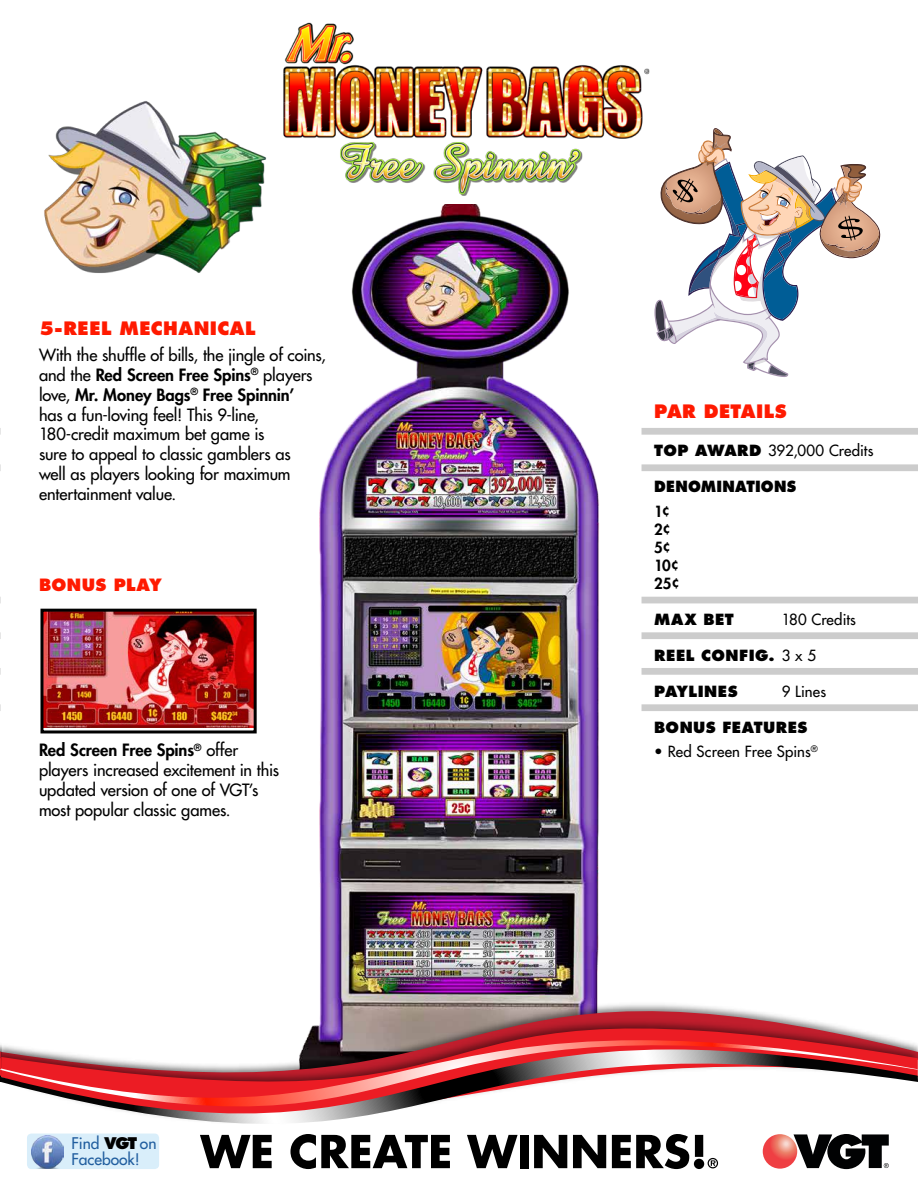
<style>
.page{position:relative;width:918px;height:1188px;background:#fff}
.page>*{position:absolute;margin:0;border:0;box-sizing:border-box;transform-origin:0 0}
.t1{font:800 18px "Futura Std";letter-spacing:.025em;color:#ff1a00}
.t2{font:500 16.5px/19.8px "Futura Std";letter-spacing:-.01em;color:#000}
.t3{font:800 16.5px "Futura Std";letter-spacing:.02em;color:#ff1a00}
.t4{font:500 15.6px/16.6px "Futura Std";color:#215e9f}
.t5{font:500 15px "Futura Std";letter-spacing:.005em;color:#000}
.t6{font:800 15px "Futura Std";letter-spacing:.03em;color:#000}
.t7{font:800 15px "Futura Std";letter-spacing:.03em;color:#000;scale:.95 1}
.t8{font:800 15px/18px "Futura Std";color:#000}
.s1{font-weight:800}
.s2{font-weight:800;color:#000}
.s3{font-weight:500}
</style>
<div class="page">
<img style="left:283px;top:22px;width:367px;height:174px">
<img style="left:217px;top:204px;width:486px;height:780px">
<img style="left:44px;top:613px;width:209px;height:114px">
<div style="left:40px;top:609px;width:217px;height:124px;border:3px solid #000"></div>
<div style="left:642px;top:428px;width:276px;height:7px;background:#ccc"></div>
<div style="left:642px;top:464px;width:276px;height:7px;background:#ccc"></div>
<div style="left:642px;top:597px;width:276px;height:6px;background:#ccc"></div>
<div style="left:642px;top:632px;width:276px;height:7px;background:#ccc"></div>
<div style="left:642px;top:668px;width:276px;height:7px;background:#ccc"></div>
<div style="left:642px;top:704px;width:276px;height:7px;background:#ccc"></div>
<svg style="left:210px;top:984px;width:638px;height:186px"></svg>
<svg style="left:1px;top:1025px;width:917px;height:21px"></svg>
<svg style="left:1px;top:1046px;width:917px;height:104px"></svg>
<svg style="left:0;top:1045px;width:1px;height:37px"></svg>
<svg style="left:763px;top:1134px;width:34px;height:35px"></svg>
<svg style="left:794px;top:1134px;width:95px;height:35px"></svg>
<svg style="left:200px;top:1135px;width:72px;height:33px"></svg>
<svg style="left:290px;top:1134px;width:160px;height:35px"></svg>
<svg style="left:467px;top:1135px;width:51px;height:33px"></svg>
<div style="left:520px;top:1135px;width:8px;height:33px;background:#000"></div>
<svg style="left:534px;top:1135px;width:33px;height:33px"></svg>
<svg style="left:573px;top:1135px;width:33px;height:33px"></svg>
<svg style="left:612px;top:1134px;width:106px;height:35px"></svg>
<div style="left:27px;top:1134px;width:132px;height:35px;background:#d9eefa;border-radius:4px"></div>
<img style="left:32px;top:1136px;width:32px;height:32px">
<svg style="left:654px;top:128px;width:226px;height:249px"></svg>
<img style="left:44px;top:101px;width:230px;height:190px">
<p class="t1" style="left:39px;top:317px;width:218px">5-REEL MECHANICAL</p>
<p class="t2" style="left:39px;top:345px;width:288px">With the shuffle of bills, the jingle of coins, and the <span class="s1">Red Screen Free Spins</span><sup>®</sup> players love, <span class="s1">Mr. Money Bags</span><sup>®</sup> <span class="s1">Free Spinnin’<br></span>has a fun-loving feel! This 9-line, 180-credit maximum bet game is<br>sure to appeal to classic gamblers as<br>well as players looking for maximum entertainment value.</p>
<p class="t3" style="left:39px;top:574px;width:124px">BONUS PLAY</p>
<p class="t2" style="left:39px;top:740px;width:242px"><span class="s1">Red Screen Free Spins</span><sup>®</sup> offer players increased excitement in this updated version of one of VGT’s most popular classic games.</p>
<p class="t4" style="left:71px;top:1135px;width:87px">Find <span class="s2">VGT</span> on<br>Facebook!</p>
<p class="t1" style="left:654px;top:400px;width:134px">PAR DETAILS</p>
<p class="t5" style="left:654px;top:441px;width:221px"><span class="s1">TOP AWARD</span> 392,000 Credits</p>
<p class="t7" style="left:654px;top:477px;width:151px">DENOMINATIONS</p>
<p class="t8" style="left:654px;top:502px;width:27px">1¢<br>2¢<br>5¢<br>10¢<br>25¢</p>
<p class="t6" style="left:654px;top:609px;width:81px">MAX BET</p>
<p class="t5" style="left:782px;top:610px;width:76px">180 Credits</p>
<p class="t6" style="left:654px;top:645px;width:163px">REEL CONFIG. <span class="s3">3 x 5</span></p>
<p class="t6" style="left:654px;top:681px;width:85px">PAYLINES</p>
<p class="t5" style="left:782px;top:682px;width:46px">9 Lines</p>
<p class="t6" style="left:654px;top:717px;width:155px">BONUS FEATURES</p>
<p class="t5" style="left:654px;top:742px;width:165px">• Red Screen Free Spins<sup>®</sup></p>
</div>
